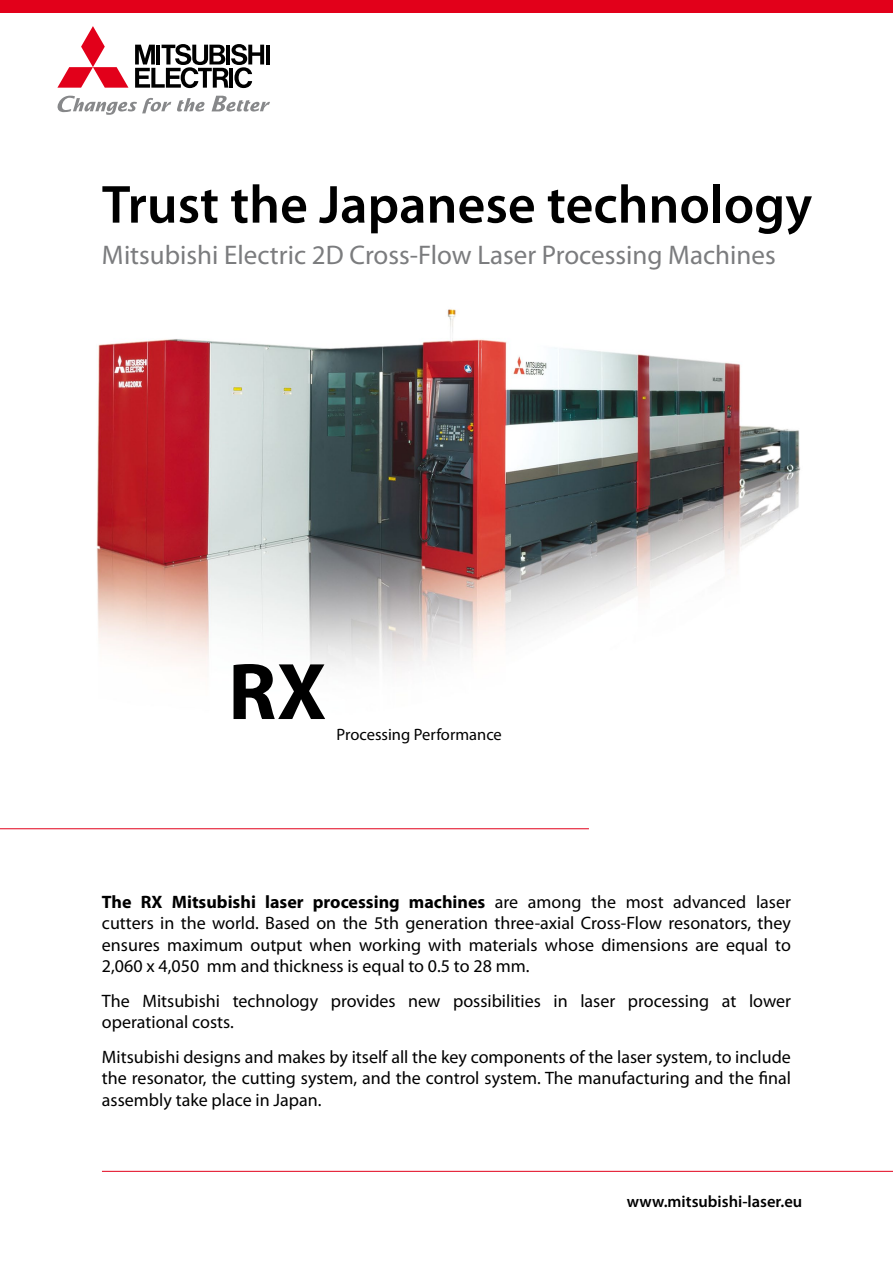
<style>
.page{position:relative;width:893px;height:1263px;background:#fff}
.page>*{position:absolute;margin:0;border:0;box-sizing:border-box;transform-origin:0 0}
.t1{font:700 81px "Myriad Pro";color:#000}
.t2{font:600 54px "Myriad Pro";color:#000}
.t3{font:27px "Myriad Pro";color:#7b7c7e}
.t4{font:18px/21.6px "Myriad Pro";color:#000;text-align:justify}
.t5{font:600 16.5px "Myriad Pro";color:#000}
.t6{font:16.5px "Myriad Pro";color:#000}
.s1{font-weight:700}
</style>
<div class="page">
<img style="left:0;top:44px;width:893px;height:1127px">
<svg style="left:212px;top:96px;width:58px;height:16px"></svg>
<svg style="left:57px;top:96px;width:114px;height:19px"></svg>
<svg style="left:177px;top:98px;width:28px;height:14px"></svg>
<svg style="left:57px;top:26px;width:71px;height:62px"></svg>
<hr style="left:266px;top:45px;width:4px;height:19px;background:#000">
<svg style="left:135px;top:44px;width:129px;height:44px"></svg>
<div style="left:0;top:0;width:893px;height:13px;background:#e2001a"></div>
<hr style="left:0;top:828px;width:589px;height:1px;background:#e2001a">
<hr style="left:102px;top:1171px;width:791px;height:1px;background:#e2001a">
<h2 class="t2" style="left:102px;top:170px;width:712px">Trust the Japanese technology</h2>
<h3 class="t3" style="left:102px;top:238px;width:675px">Mitsubishi Electric 2D Cross-Flow Laser Processing Machines</h3>
<h1 class="t1" style="left:228px;top:639px;width:100px">RX</h1>
<p class="t6" style="left:337px;top:724px;width:167px">Processing Performance</p>
<p class="t4" style="left:102px;top:890px;width:690px"><span class="s1">The RX Mitsubishi laser processing machines</span> are among the most advanced laser cutters in the world. Based on the 5th generation three-axial Cross-Flow resonators, they ensures maximum output when working with materials whose dimensions are equal to 2,060 x 4,050 mm and thickness is equal to 0.5 to 28 mm.</p>
<p class="t4" style="left:102px;top:990px;width:690px">The Mitsubishi technology provides new possibilities in laser processing at lower operational costs.</p>
<p class="t4" style="left:102px;top:1046px;width:691px">Mitsubishi designs and makes by itself all the key components of the laser system, to include the resonator, the cutting system, and the control system. The manufacturing and the final assembly take place in Japan.</p>
<p class="t5" style="left:627px;top:1191px;width:177px">www.mitsubishi-laser.eu</p>
</div>
